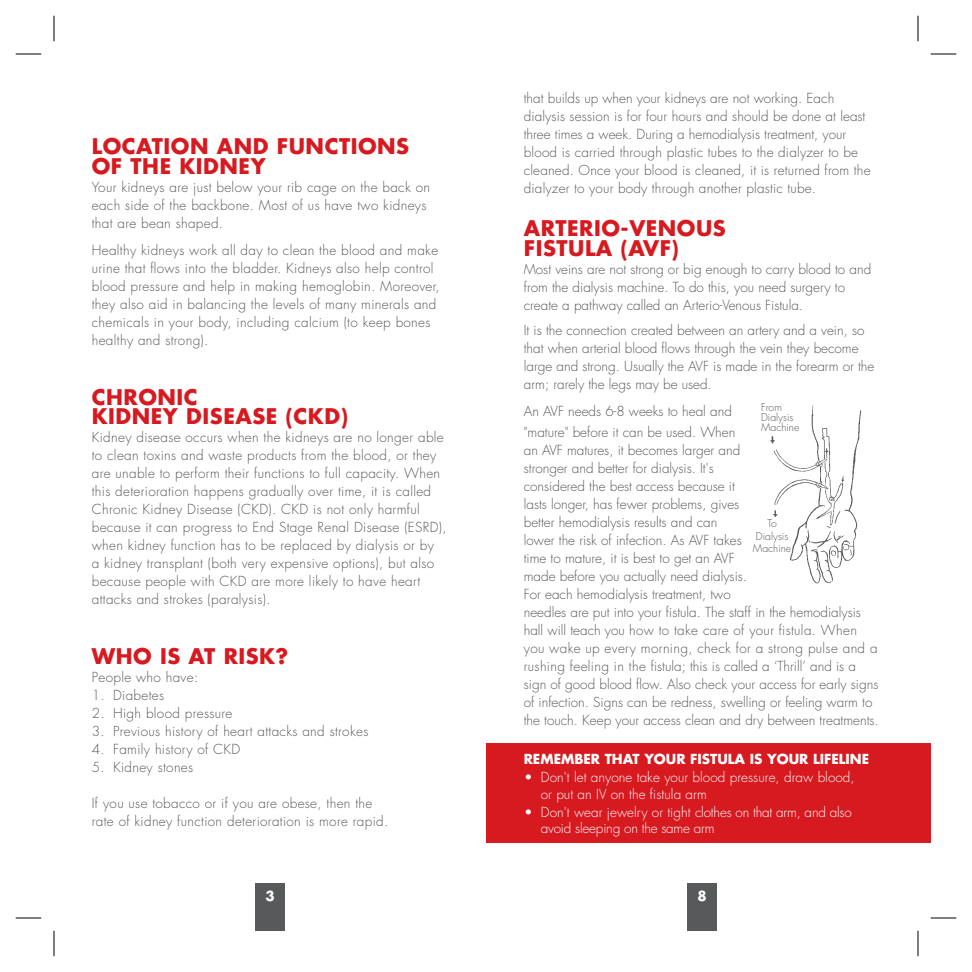
<style>
.page{position:relative;width:972px;height:972px;background:#fff}
.page>*{position:absolute;margin:0;border:0;box-sizing:border-box;transform-origin:0 0}
.t1{font:700 21px/19.5px "Futura Std";letter-spacing:.025em;color:#d71920}
.t2{font:300 13.5px/18px "Futura Std";letter-spacing:.015em;color:#58595b}
.t3{font:300 13.5px/16.5px "Futura Std";letter-spacing:-.015em;color:#fff}
.t4{font:300 13.5px/16.5px "Futura Std";letter-spacing:.005em;color:#fff}
.t5{font:700 13.5px "Futura Std";color:#fff}
.t6{font:300 10.5px/10.1px "Futura Std";color:#58595b}
.s1{font-weight:700}
</style>
<div class="page">
<div style="left:255px;top:883px;width:30px;height:48px;background:#58595b"></div>
<svg style="left:918px;top:16px;width:1px;height:25px"></svg>
<svg style="left:931px;top:54px;width:25px;height:1px"></svg>
<svg style="left:16px;top:54px;width:25px;height:1px"></svg>
<svg style="left:54px;top:16px;width:1px;height:25px"></svg>
<svg style="left:918px;top:931px;width:1px;height:25px"></svg>
<svg style="left:931px;top:918px;width:25px;height:1px"></svg>
<svg style="left:16px;top:918px;width:25px;height:1px"></svg>
<svg style="left:54px;top:931px;width:1px;height:25px"></svg>
<div style="left:486px;top:744px;width:445px;height:99px;background:#d71920"></div>
<div style="left:687px;top:883px;width:30px;height:48px;background:#58595b"></div>
<img style="left:770px;top:405px;width:92px;height:179px">
<h1 class="t1" style="left:92px;top:136px;width:319px">LOCATION AND FUNCTIONS<br>OF THE KIDNEY</h1>
<p class="t2" style="left:92px;top:178px;width:340px">Your kidneys are just below your rib cage on the back on each side of the backbone. Most of us have two kidneys that are bean shaped.</p>
<p class="t2" style="left:92px;top:241px;width:349px">Healthy kidneys work all day to clean the blood and make urine that flows into the bladder. Kidneys also help control blood pressure and help in making hemoglobin. Moreover, they also aid in balancing the levels of many minerals and chemicals in your body, including calcium (to keep bones healthy and strong).</p>
<h1 class="t1" style="left:92px;top:387px;width:258px">CHRONIC<br>KIDNEY DISEASE (CKD)</h1>
<p class="t2" style="left:92px;top:429px;width:356px">Kidney disease occurs when the kidneys are no longer able to clean toxins and waste products from the blood, or they are unable to perform their functions to full capacity. When this deterioration happens gradually over time, it is called Chronic Kidney Disease (CKD). CKD is not only harmful because it can progress to End Stage Renal Disease (ESRD), when kidney function has to be replaced by dialysis or by<br>a kidney transplant (both very expensive options), but also because people with CKD are more likely to have heart attacks and strokes (paralysis).</p>
<h1 class="t1" style="left:92px;top:646px;width:198px">WHO IS AT RISK?</h1>
<p class="t2" style="left:92px;top:669px;width:108px">People who have:</p>
<p class="t2" style="left:92px;top:687px;width:74px">1. Diabetes</p>
<p class="t2" style="left:92px;top:705px;width:142px">2. High blood pressure</p>
<p class="t2" style="left:92px;top:723px;width:278px">3. Previous history of heart attacks and strokes</p>
<p class="t2" style="left:92px;top:741px;width:150px">4. Family history of CKD</p>
<p class="t2" style="left:92px;top:759px;width:103px">5. Kidney stones</p>
<p class="t2" style="left:92px;top:795px;width:298px">If you use tobacco or if you are obese, then the rate of kidney function deterioration is more rapid.</p>
<p class="t5" style="left:266px;top:887px;width:11px">3</p>
<p class="t2" style="left:524px;top:89px;width:348px">that builds up when your kidneys are not working. Each dialysis session is for four hours and should be done at least three times a week. During a hemodialysis treatment, your blood is carried through plastic tubes to the dialyzer to be cleaned. Once your blood is cleaned, it is returned from the dialyzer to your body through another plastic tube.</p>
<h1 class="t1" style="left:524px;top:219px;width:204px">ARTERIO-VENOUS<br>FISTULA (AVF)</h1>
<p class="t2" style="left:524px;top:260px;width:349px">Most veins are not strong or big enough to carry blood to and from the dialysis machine. To do this, you need surgery to create a pathway called an Arterio-Venous Fistula.</p>
<p class="t2" style="left:524px;top:322px;width:352px">It is the connection created between an artery and a vein, so that when arterial blood flows through the vein they become large and strong. Usually the AVF is made in the forearm or the arm; rarely the legs may be used.</p>
<p class="t2" style="left:524px;top:401px;width:213px;line-height:21px">An AVF needs 6-8 weeks to heal and "mature" before it can be used. When</p>
<p class="t2" style="left:524px;top:442px;width:356px">an AVF matures, it becomes larger and<br>stronger and better for dialysis. It's<br>considered the best access because it<br>lasts longer, has fewer problems, gives<br>better hemodialysis results and can<br>lower the risk of infection. As AVF takes<br>time to mature, it is best to get an AVF<br>made before you actually need dialysis.<br>For each hemodialysis treatment, two<br>needles are put into your fistula. The staff in the hemodialysis hall will teach you how to take care of your fistula. When you wake up every morning, check for a strong pulse and a rushing feeling in the fistula; this is called a ‘Thrill’ and is a sign of good blood flow. Also check your access for early signs of infection. Signs can be redness, swelling or feeling warm to the touch. Keep your access clean and dry between treatments.</p>
<p class="t5" style="left:524px;top:750px;width:347px">REMEMBER THAT YOUR FISTULA IS YOUR LIFELINE</p>
<p class="t4" style="left:541px;top:770px;width:315px;text-indent:-17px"><span class="s1">•</span> Don't let anyone take your blood pressure, draw blood, or put an IV on the fistula arm</p>
<p class="t3" style="left:541px;top:804px;width:313px;text-indent:-17px"><span class="s1">•</span> Don't wear jewelry or tight clothes on that arm, and also avoid sleeping on the same arm</p>
<p class="t6" style="left:761px;top:402px;width:40px">From<br>Dialysis<br>Machine</p>
<p class="t6" style="left:753px;top:517px;width:40px;line-height:12.6px;text-align:center">To<br>Dialysis<br>Machine</p>
<p class="t5" style="left:698px;top:887px;width:11px">8</p>
</div>
